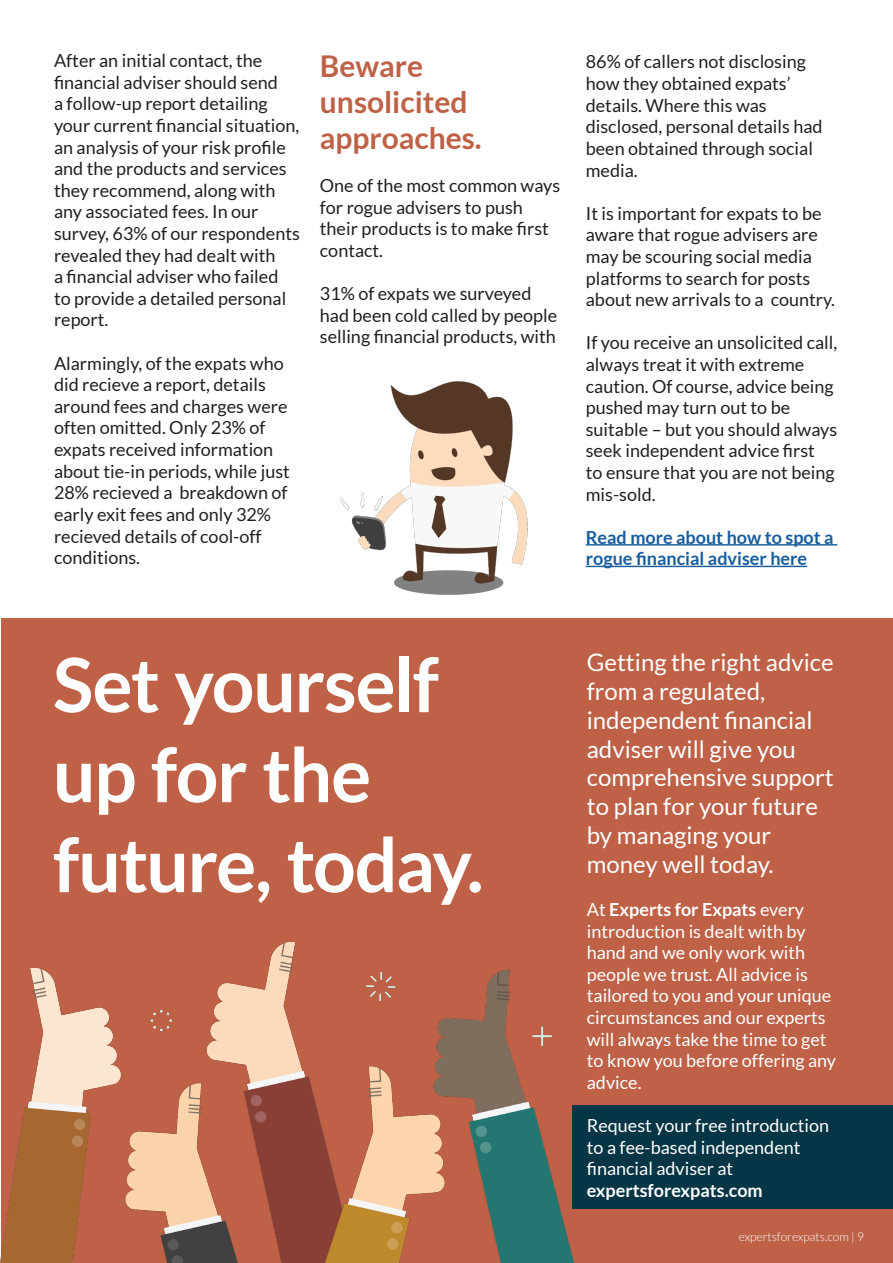
<style>
.page{position:relative;width:893px;height:1263px;background:#fff}
.page>*{position:absolute;margin:0;border:0;box-sizing:border-box;transform-origin:0 0}
.t1{font:700 75px/90px "Lato";letter-spacing:-.02em;color:#fff}
.t2{font:700 30px/36px "Lato";color:#be6147}
.t3{font:24px/28.8px "Lato";color:#fff}
.t4{font:18px/21.6px "Lato";color:#231f20}
.t5{font:18px/21.6px "Lato";color:#fff}
.t6{font:700 18px/21.6px "Lato";color:#175d9e}
.t7{font:700 18px "Lato";color:#fff}
.t8{font:300 12px "Lato";color:#fff}
.s1{font-weight:700}
</style>
<div class="page">
<div style="left:2px;top:619px;width:891px;height:644px;background:#be6147"></div>
<div style="left:573px;top:1105px;width:320px;height:104px;background:#063546"></div>
<hr style="left:586px;top:544px;width:251px;height:1px;background:#175d9e">
<hr style="left:586px;top:566px;width:221px;height:1px;background:#175d9e">
<img style="left:0;top:924px;width:573px;height:339px">
<img style="left:340px;top:381px;width:188px;height:214px">
<p class="t4" style="left:54px;top:50px;width:247px">After an initial contact, the financial adviser should send<br>a follow-up report detailing your current financial situation, an analysis of your risk profile and the products and services they recommend, along with any associated fees. In our survey, 63% of our respondents revealed they had dealt with<br>a financial adviser who failed<br>to provide a detailed personal report.</p>
<p class="t4" style="left:54px;top:352px;width:237px">Alarmingly, of the expats who did recieve a report, details around fees and charges were often omitted. Only 23% of expats received information about tie-in periods, while just<br>28% recieved a breakdown of early exit fees and only 32% recieved details of cool-off conditions.</p>
<h2 class="t2" style="left:320px;top:48px;width:163px">Beware unsolicited approaches.</h2>
<p class="t4" style="left:320px;top:175px;width:242px">One of the most common ways for rogue advisers to push their products is to make first contact.</p>
<p class="t4" style="left:320px;top:283px;width:239px">31% of expats we surveyed had been cold called by people selling financial products, with</p>
<p class="t4" style="left:586px;top:51px;width:238px">86% of callers not disclosing how they obtained expats’ details. Where this was disclosed, personal details had been obtained through social media.</p>
<p class="t4" style="left:586px;top:202px;width:251px">It is important for expats to be aware that rogue advisers are may be scouring social media platforms to search for posts about new arrivals to a country.</p>
<p class="t4" style="left:586px;top:332px;width:253px">If you receive an unsolicited call, always treat it with extreme caution. Of course, advice being pushed may turn out to be suitable – but you should always seek independent advice first<br>to ensure that you are not being mis-sold.</p>
<p class="t6" style="left:586px;top:526px;width:249px">Read more about how to spot a rogue financial adviser here</p>
<h1 class="t1" style="left:53px;top:639px;width:432px">Set yourself up for the future, today.</h1>
<h3 class="t3" style="left:587px;top:648px;width:248px">Getting the right advice from a regulated, independent financial adviser will give you comprehensive support to plan for your future by managing your money well today.</h3>
<p class="t5" style="left:587px;top:898px;width:251px">At <span class="s1">Experts for Expats</span> every introduction is dealt with by hand and we only work with people we trust. All advice is tailored to you and your unique circumstances and our experts will always take the time to get to know you before offering any advice.</p>
<p class="t5" style="left:587px;top:1114px;width:244px">Request your free introduction to a fee-based independent financial adviser at</p>
<p class="t7" style="left:587px;top:1180px;width:177px">expertsforexpats.com</p>
<p class="t8" style="left:739px;top:1231px;width:127px">expertsforexpats.com | 9</p>
</div>
